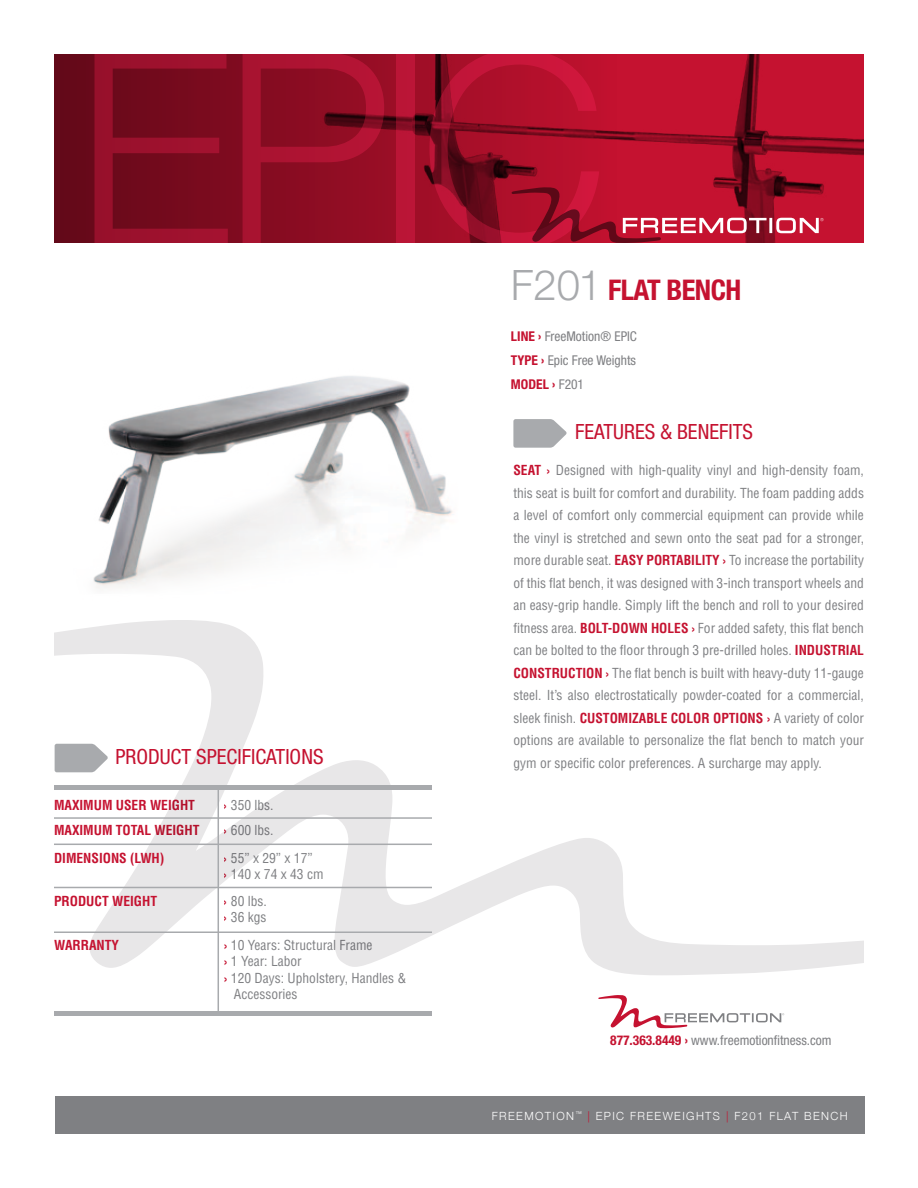
<style>
.page{position:relative;width:918px;height:1188px;background:#fff}
.page>*{position:absolute;margin:0;border:0;box-sizing:border-box;transform-origin:0 0}
.t1{font:700 condensed 28.5px "Helvetica Neue LT Std";letter-spacing:-.02em;color:#c51230}
.t2{font:condensed 21px "Helvetica Neue LT Std";color:#c51230}
.t3{font:condensed 13.5px/22.5px "Helvetica LT Std";color:#7f8083}
.t4{font:condensed 13.5px/24px "Helvetica Neue LT Std";color:#7f8083;text-align:justify}
.t5{font:700 condensed 13.5px/25.5px "Helvetica LT Std";color:#c51230}
.t6{font:300 11.25px "Helvetica Neue";letter-spacing:.125em;color:#fff}
.s1{font-weight:700;color:#c51230}
.s2{font-weight:300;font-stretch:normal;font-size:42px;color:#a8aaad}
.s3{color:#c51230}
</style>
<div class="page">
<svg style="left:54px;top:54px;width:189px;height:189px;background:#6c091b"></svg>
<img style="left:384px;top:54px;width:480px;height:189px">
<svg style="left:397px;top:54px;width:18px;height:189px;background:#b51434"></svg>
<svg style="left:243px;top:54px;width:141px;height:189px;background:#940e26"></svg>
<svg style="left:95px;top:54px;width:133px;height:189px;background:#810c22"></svg>
<svg style="left:429px;top:54px;width:395px;height:189px;background:#ac132e"></svg>
<svg style="left:54px;top:632px;width:810px;height:343px"></svg>
<svg style="left:598px;top:995px;width:186px;height:33px"></svg>
<svg style="left:55px;top:744px;width:53px;height:28px"></svg>
<svg style="left:513px;top:419px;width:54px;height:29px;background:#b5b7b9"></svg>
<div style="left:55px;top:1096px;width:810px;height:38px;background:#7f8083"></div>
<hr style="left:54px;top:785px;width:378px;height:4px;background:#a8aaad">
<hr style="left:54px;top:1011px;width:378px;height:4px;background:#a8aaad">
<hr style="left:54px;top:817px;width:378px;height:2px;background:#a8aaad">
<hr style="left:218px;top:785px;width:1px;height:228px;background:#a8aaad">
<hr style="left:54px;top:844px;width:378px;height:1px;background:#a8aaad">
<hr style="left:54px;top:887px;width:378px;height:1px;background:#a8aaad">
<hr style="left:54px;top:931px;width:378px;height:2px;background:#a8aaad">
<img style="left:60px;top:376px;width:415px;height:257px">
<h2 class="t2" style="left:115px;top:744px;width:210px">PRODUCT SPECIFICATIONS</h2>
<p class="t5" style="left:54px;top:792px;width:147px">MAXIMUM USER WEIGHT<br>MAXIMUM TOTAL WEIGHT</p>
<p class="t5" style="left:54px;top:845px;width:112px">DIMENSIONS (LWH)</p>
<p class="t5" style="left:54px;top:888px;width:105px">PRODUCT WEIGHT</p>
<p class="t5" style="left:54px;top:932px;width:67px">WARRANTY</p>
<p class="t3" style="left:224px;top:792px;width:51px;line-height:25.5px"><span class="s1">›</span> 350 lbs. <span class="s1">›</span> 600 lbs.</p>
<p class="t3" style="left:224px;top:849px;width:101px;line-height:16.5px"><span class="s1">›</span> 55” x 29” x 17”<br><span class="s1">›</span> 140 x 74 x 43 cm</p>
<p class="t3" style="left:224px;top:893px;width:45px;line-height:16.5px"><span class="s1">›</span> 80 lbs. <span class="s1">›</span> 36 kgs</p>
<p class="t3" style="left:224px;top:934px;width:150px"><span class="s1">›</span> 10 Years: Structural Frame</p>
<p class="t3" style="left:224px;top:950px;width:79px"><span class="s1">›</span> 1 Year: Labor</p>
<p class="t3" style="left:224px;top:967px;width:184px"><span class="s1">›</span> 120 Days: Upholstery, Handles &amp;</p>
<p class="t3" style="left:234px;top:983px;width:65px">Accessories</p>
<h1 class="t1" style="left:511px;top:273px;width:232px"><span class="s2">F201</span> FLAT BENCH</h1>
<p class="t4" style="left:511px;top:324px;width:127px"><span class="s1">LINE ›</span> FreeMotion® EPIC <span class="s1">TYPE ›</span> Epic Free Weights <span class="s1">MODEL ›</span> F201</p>
<h2 class="t2" style="left:575px;top:420px;width:179px">FEATURES &amp; BENEFITS</h2>
<p class="t3" style="left:513px;top:459px;width:352px;text-align:justify"><span class="s1">SEAT ›</span> Designed with high-quality vinyl and high-density foam, this seat is built for comfort and durability. The foam padding adds a level of comfort only commercial equipment can provide while the vinyl is stretched and sewn onto the seat pad for a stronger, more durable seat. <span class="s1">EASY PORTABILITY ›</span> To increase the portability of this flat bench, it was designed with 3-inch transport wheels and an easy-grip handle. Simply lift the bench and roll to your desired fitness area. <span class="s1">BOLT-DOWN HOLES ›</span> For added safety, this flat bench can be bolted to the floor through 3 pre-drilled holes. <span class="s1">INDUSTRIAL CONSTRUCTION ›</span> The flat bench is built with heavy-duty 11-gauge steel. It’s also electrostatically powder-coated for a commercial, sleek finish. <span class="s1">CUSTOMIZABLE COLOR OPTIONS ›</span> A variety of color options are available to personalize the flat bench to match your gym or specific color preferences. A surcharge may apply.</p>
<p class="t4" style="left:610px;top:1028px;width:223px"><span class="s1">877.363.8449 ›</span> www.freemotionfitness.com</p>
<p class="t6" style="left:492px;top:1109px;width:357px">FREEMOTION<sup>™</sup> <span class="s3">|</span> EPIC FREEWEIGHTS <span class="s3">|</span> F201 FLAT BENCH</p>
</div>
